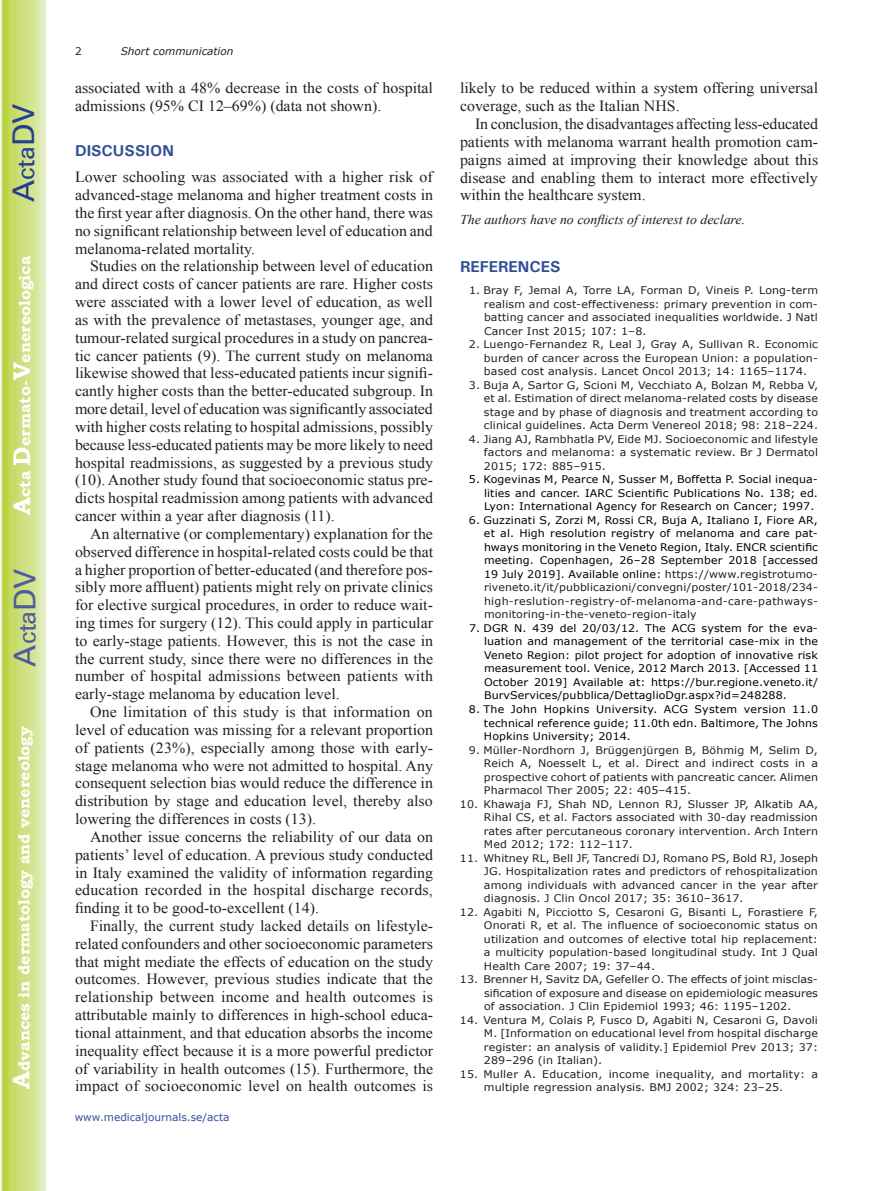
<style>
.page{position:relative;width:893px;height:1191px;background:#fff}
.page>*{position:absolute;margin:0;border:0;box-sizing:border-box;transform-origin:0 0}
.t1{font:30px "Univers";color:#4d5a9e}
.t2{font:30px "Univers";color:#253f8e}
.t3{font:700 15.75px "Bookman Old Style";color:#fff}
.t4{font:700 15.75px "Univers";color:#324f95}
.t5{font:15.45px/17.9px "Times New Roman";color:#231f20;text-align:justify}
.t6{font:italic 13.5px "Times New Roman";color:#231f20}
.t7{font:10.5px/13.5px "Verdana";letter-spacing:.01em;color:#231f20;text-align:justify;scale:1.05 1}
.t8{font:10.5px/13.5px "Verdana";letter-spacing:.01em;color:#000001;text-align:justify;scale:1.05 1}
.t9{font:10.5px "Verdana";color:#324f95}
.t10{font:italic 10.5px "Verdana";color:#231f20}
.t11{font:10.5px "Verdana";letter-spacing:.01em;color:#231f20}
.s1{font-size:24px}
.s2{color:#231f20}
</style>
<div class="page">
<svg style="left:1px;top:0;width:45px;height:1191px;background:#cfe084"></svg>
<h1 class="t2" style="left:6px;top:202px;width:100px;rotate:-90deg">A<span class="s1">cta</span>DV</h1>
<p class="t3" style="left:15px;top:515px;width:260px;rotate:-90deg"><span class="s1">A</span>cta <span class="s1">D</span>ermato-<span class="s1">V</span>enereologica</p>
<h1 class="t1" style="left:7px;top:666px;width:100px;rotate:-90deg">A<span class="s1">cta</span>DV</h1>
<p class="t3" style="left:15px;top:1088px;width:364px;rotate:-90deg"><span class="s1">A</span>dvances in dermatology and venereology</p>
<p class="t11" style="left:75px;top:44px;width:8px">2</p>
<p class="t10" style="left:121px;top:44px;width:114px">Short communication</p>
<p class="t5" style="left:75px;top:79px;width:359px">associated with a 48% decrease in the costs of hospital admissions (95% CI 12–69%) (data not shown).</p>
<p class="t4" style="left:75px;top:140px;width:100px">DISCUSSION</p>
<p class="t5" style="left:75px;top:168px;width:360px">Lower schooling was associated with a higher risk of advanced-stage melanoma and higher treatment costs in the first year after diagnosis. On the other hand, there was no significant relationship between level of education and melanoma-related mortality.</p>
<p class="t5" style="left:75px;top:257px;width:360px;text-indent:15px">Studies on the relationship between level of education and direct costs of cancer patients are rare. Higher costs were assciated with a lower level of education, as well as with the prevalence of metastases, younger age, and tumour-related surgical procedures in a study on pancrea&shy;tic cancer patients (9). The current study on melanoma likewise showed that less-educated patients incur signifi&shy;cantly higher costs than the better-educated subgroup. In more detail, level of education was significantly associated with higher costs relating to hospital admissions, possibly because less-educated patients may be more likely to need hospital readmissions, as suggested by a previous study (10). Another study found that socioeconomic status pre&shy;dicts hospital readmission among patients with advanced cancer within a year after diagnosis (11).</p>
<p class="t5" style="left:75px;top:524px;width:360px;text-indent:15px">An alternative (or complementary) explanation for the observed difference in hospital-related costs could be that a higher proportion of better-educated (and therefore pos&shy;sibly more affluent) patients might rely on private clinics for elective surgical procedures, in order to reduce wait&shy;ing times for surgery (12). This could apply in particular to early-stage patients. However, this is not the case in the current study, since there were no differences in the number of hospital admissions between patients with early-stage melanoma by education level.</p>
<p class="t5" style="left:75px;top:703px;width:360px;text-indent:15px">One limitation of this study is that information on level of education was missing for a relevant proportion of patients (23%), especially among those with early&shy;stage melanoma who were not admitted to hospital. Any consequent selection bias would reduce the difference in distribution by stage and education level, thereby also lowering the differences in costs (13).</p>
<p class="t5" style="left:75px;top:827px;width:360px;text-indent:15px">Another issue concerns the reliability of our data on patients’ level of education. A previous study conducted in Italy examined the validity of information regarding education recorded in the hospital discharge records, finding it to be good-to-excellent (14).</p>
<p class="t5" style="left:75px;top:916px;width:360px;text-indent:15px">Finally, the current study lacked details on lifestyle&shy;related confounders and other socioeconomic parameters that might mediate the effects of education on the study outcomes. However, previous studies indicate that the relationship between income and health outcomes is attributable mainly to differences in high-school educa&shy;tional attainment, and that education absorbs the income inequality effect because it is a more powerful predictor of variability in health outcomes (15). Furthermore, the impact of socioeconomic level on health outcomes is</p>
<p class="t9" style="left:75px;top:1110px;width:156px">www.medicaljournals.se/acta</p>
<p class="t5" style="left:460px;top:79px;width:360px">likely to be reduced within a system offering universal coverage, such as the Italian NHS.</p>
<p class="t5" style="left:460px;top:115px;width:360px;text-indent:15px">In conclusion, the disadvantages affecting less-educated patients with melanoma warrant health promotion cam&shy;paigns aimed at improving their knowledge about this disease and enabling them to interact more effectively within the healthcare system.</p>
<p class="t6" style="left:460px;top:211px;width:287px">The authors have no conflicts of interest to declare.</p>
<p class="t4" style="left:460px;top:256px;width:102px">REFERENCES</p>
<p class="t7" style="left:484px;top:284px;width:320px;text-indent:-15px">1. Bray F, Jemal A, Torre LA, Forman D, Vineis P. Long-term realism and cost-effectiveness: primary prevention in com&shy;batting cancer and associated inequalities worldwide. J Natl Cancer Inst 2015; 107: 1–8.</p>
<p class="t7" style="left:484px;top:338px;width:320px;text-indent:-15px">2. Luengo-Fernandez R, Leal J, Gray A, Sullivan R. Economic burden of cancer across the European Union: a population&shy;based cost analysis. Lancet Oncol 2013; 14: 1165–1174.</p>
<p class="t7" style="left:484px;top:378px;width:320px;text-indent:-15px">3. Buja A, Sartor G, Scioni M, Vecchiato A, Bolzan M, Rebba V, et al. Estimation of direct melanoma-related costs by disease stage and by phase of diagnosis and treatment according to clinical guidelines. Acta Derm Venereol 2018; 98: 218–224.</p>
<p class="t7" style="left:484px;top:432px;width:320px;text-indent:-15px">4. Jiang AJ, Rambhatla PV, Eide MJ. Socioeconomic and lifestyle factors and melanoma: a systematic review. Br J Dermatol 2015; 172: 885–915.</p>
<p class="t8" style="left:484px;top:473px;width:320px;text-indent:-15px">5. Kogevinas M, Pearce N, Susser M, Boffetta P. Social inequa&shy;lities and cancer. IARC Scientific Publications No. 138; ed.<br>Lyon: International Agency for Research on Cancer; 1997.</p>
<p class="t8" style="left:484px;top:513px;width:320px;text-indent:-15px">6. Guzzinati S, Zorzi M, Rossi CR, Buja A, Italiano I, Fiore AR, et al. High resolution registry of melanoma and care pat&shy;hways monitoring in the Veneto Region, Italy. ENCR scientific meeting. Copenhagen, 26–28 September 2018 [accessed 19 July 2019]. Available online: <span class="s2">https://www.registrotumo&shy;riveneto.it/it/pubblicazioni/convegni/poster/101-2018/234- high-reslution-registry-of-melanoma-and-care-pathways&shy;monitoring-in-the-veneto-region-italy</span></p>
<p class="t8" style="left:484px;top:621px;width:320px;text-indent:-15px">7. DGR N. 439 del 20/03/12. The ACG system for the eva&shy;luation and management of the territorial case-mix in the Veneto Region: pilot project for adoption of innovative risk measurement tool. Venice, 2012 March 2013. [Accessed 11<br>October 2019] Available at: https://bur.regione.veneto.it/ BurvServices/pubblica/DettaglioDgr.aspx?id=248288.</p>
<p class="t8" style="left:484px;top:702px;width:320px;text-indent:-15px">8. The John Hopkins University. ACG System version 11.0 technical reference guide; 11.0th edn. Baltimore, The Johns Hopkins University; 2014.</p>
<p class="t7" style="left:484px;top:743px;width:320px;text-indent:-15px">9. Müller-Nordhorn J, Brüggenjürgen B, Böhmig M, Selim D, Reich A, Noesselt L, et al. Direct and indirect costs in a prospective cohort of patients with pancreatic cancer. Alimen Pharmacol Ther 2005; 22: 405–415.</p>
<p class="t7" style="left:484px;top:797px;width:320px;text-indent:-24px">10. Khawaja FJ, Shah ND, Lennon RJ, Slusser JP, Alkatib AA, Rihal CS, et al. Factors associated with 30-day readmission rates after percutaneous coronary intervention. Arch Intern Med 2012; 172: 112–117.</p>
<p class="t7" style="left:484px;top:851px;width:320px;text-indent:-24px">11. Whitney RL, Bell JF, Tancredi DJ, Romano PS, Bold RJ, Joseph JG. Hospitalization rates and predictors of rehospitalization among individuals with advanced cancer in the year after diagnosis. J Clin Oncol 2017; 35: 3610–3617.</p>
<p class="t7" style="left:484px;top:905px;width:320px;text-indent:-24px">12. Agabiti N, Picciotto S, Cesaroni G, Bisanti L, Forastiere F, Onorati R, et al. The influence of socioeconomic status on utilization and outcomes of elective total hip replacement: a multicity population-based longitudinal study. Int J Qual Health Care 2007; 19: 37–44.</p>
<p class="t7" style="left:484px;top:972px;width:320px;text-indent:-24px">13. Brenner H, Savitz DA, Gefeller O. The effects of joint misclas&shy;sification of exposure and disease on epidemiologic measures of association. J Clin Epidemiol 1993; 46: 1195–1202.</p>
<p class="t7" style="left:484px;top:1013px;width:320px;text-indent:-24px">14. Ventura M, Colais P, Fusco D, Agabiti N, Cesaroni G, Davoli M. [Information on educational level from hospital discharge register: an analysis of validity.] Epidemiol Prev 2013; 37:<br>289–296 (in Italian).</p>
<p class="t7" style="left:484px;top:1067px;width:320px;text-indent:-24px">15. Muller A. Education, income inequality, and mortality: a multiple regression analysis. BMJ 2002; 324: 23–25.</p>
</div>
